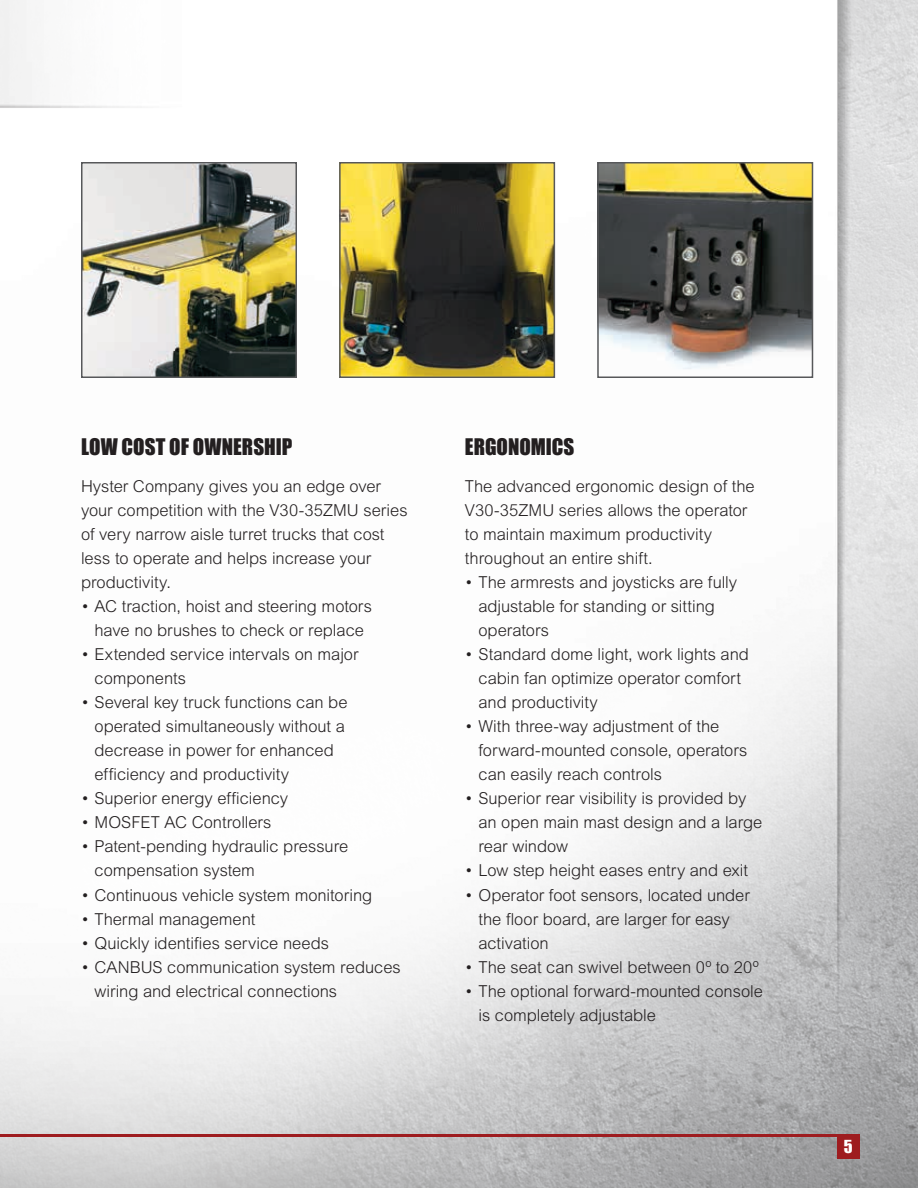
<style>
.page{position:relative;width:918px;height:1188px;background:#fff}
.page>*{position:absolute;margin:0;border:0;box-sizing:border-box;transform-origin:0 0}
.t1{font:21px "Impact";color:#231f20}
.t2{font:300 16.5px/24px "Arial MT Std";color:#231f20}
.t3{font:16.5px "Impact";color:#fff}
</style>
<div class="page">
<img style="left:0;top:0;width:918px;height:1188px">
<div style="left:837px;top:1134px;width:23px;height:24px;background:#9e1c1f"></div>
<img style="left:84px;top:165px;width:210px;height:210px">
<div style="left:81px;top:162px;width:216px;height:216px;border:2px solid #57585a"></div>
<img style="left:600px;top:165px;width:210px;height:210px">
<div style="left:597px;top:162px;width:216px;height:216px;border:2px solid #57585a"></div>
<img style="left:342px;top:165px;width:210px;height:210px">
<div style="left:339px;top:162px;width:216px;height:216px;border:2px solid #57585a"></div>
<hr style="left:0;top:1134px;width:860px;height:3px;background:#9e1c1f">
<p class="t1" style="left:81px;top:430px;width:213px">LOW COST OF OWNERSHIP</p>
<p class="t2" style="left:81px;top:475px;width:328px">Hyster Company gives you an edge over your competition with the V30-35ZMU series of very narrow aisle turret trucks that cost less to operate and helps increase your productivity.</p>
<p class="t2" style="left:81px;top:595px;width:292px;text-align:center">• AC traction, hoist and steering motors have no brushes to check or replace</p>
<p class="t2" style="left:94px;top:643px;width:266px;text-indent:-13px">• Extended service intervals on major components</p>
<p class="t2" style="left:94px;top:691px;width:255px;text-indent:-13px">• Several key truck functions can be operated simultaneously without a decrease in power for enhanced efficiency and productivity</p>
<p class="t2" style="left:81px;top:787px;width:209px">• Superior energy efficiency</p>
<p class="t2" style="left:81px;top:811px;width:192px">• MOSFET AC Controllers</p>
<p class="t2" style="left:94px;top:835px;width:255px;text-indent:-13px">• Patent-pending hydraulic pressure compensation system</p>
<p class="t2" style="left:81px;top:883px;width:293px">• Continuous vehicle system monitoring</p>
<p class="t2" style="left:81px;top:907px;width:176px">• Thermal management</p>
<p class="t2" style="left:81px;top:931px;width:249px">• Quickly identifies service needs</p>
<p class="t2" style="left:94px;top:955px;width:308px;text-indent:-13px">• CANBUS communication system reduces wiring and electrical connections</p>
<p class="t1" style="left:465px;top:430px;width:111px">ERGONOMICS</p>
<p class="t2" style="left:465px;top:475px;width:291px">The advanced ergonomic design of the V30-35ZMU series allows the operator to maintain maximum productivity throughout an entire shift.</p>
<p class="t2" style="left:478px;top:571px;width:260px;text-indent:-13px">• The armrests and joysticks are fully adjustable for standing or sitting operators</p>
<p class="t2" style="left:478px;top:643px;width:272px;text-indent:-13px">• Standard dome light, work lights and cabin fan optimize operator comfort and productivity</p>
<p class="t2" style="left:478px;top:715px;width:270px;text-indent:-13px">• With three-way adjustment of the forward-mounted console, operators can easily reach controls</p>
<p class="t2" style="left:478px;top:787px;width:285px;text-indent:-13px">• Superior rear visibility is provided by an open main mast design and a large rear window</p>
<p class="t2" style="left:465px;top:859px;width:285px">• Low step height eases entry and exit</p>
<p class="t2" style="left:478px;top:883px;width:273px;text-indent:-13px">• Operator foot sensors, located under the floor board, are larger for easy activation</p>
<p class="t2" style="left:465px;top:955px;width:295px">• The seat can swivel between 0º to 20º</p>
<p class="t2" style="left:478px;top:979px;width:286px;text-indent:-13px">• The optional forward-mounted console is completely adjustable</p>
<p class="t3" style="left:844px;top:1133px;width:10px">5</p>
</div>
